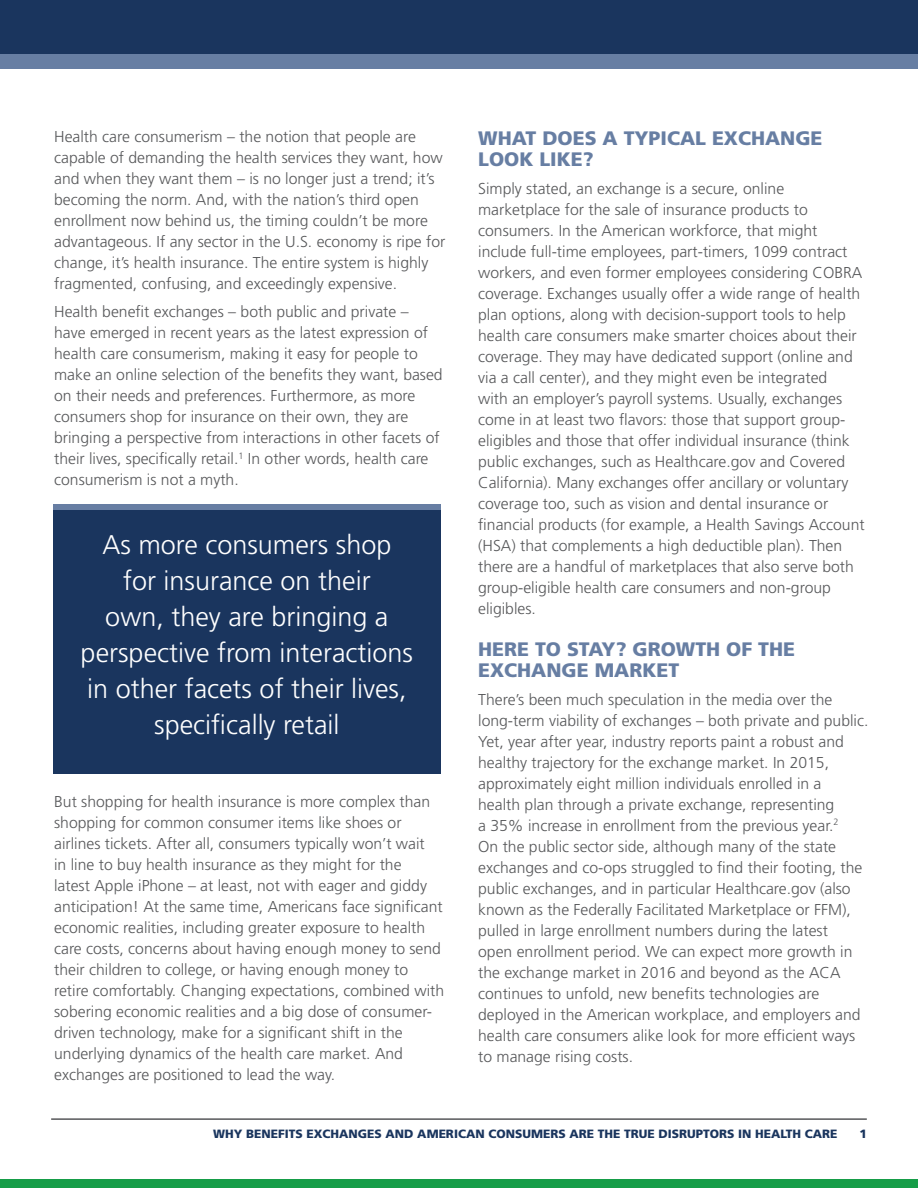
<style>
.page{position:relative;width:918px;height:1188px;background:#fff}
.page>*{position:absolute;margin:0;border:0;box-sizing:border-box;transform-origin:0 0}
.t1{font:300 27px/36px "Frutiger LT Std";color:#fff;text-align:center}
.t2{font:900 19.5px/21px "Frutiger LT Std";color:#677ea3}
.t3{font:300 15.75px/21px "Frutiger LT Std";color:#57585a}
.t4{font:900 12px "Frutiger LT Std";color:#1a355e}
</style>
<div class="page">
<div style="left:0;top:0;width:918px;height:1175px;background:#1a355e"></div>
<div style="left:0;top:54px;width:918px;height:179px;background:#677ea3"></div>
<div style="left:0;top:69px;width:918px;height:1119px;background:#fff"></div>
<div style="left:0;top:1180px;width:918px;height:8px;background:#169d48"></div>
<hr style="left:51px;top:1118px;width:816px;height:2px;background:#57585a">
<div style="left:53px;top:504px;width:388px;height:270px;background:#1a355e"></div>
<div style="left:53px;top:504px;width:388px;height:5px;background:#677ea3"></div>
<p class="t3" style="left:54px;top:127px;width:393px">Health care consumerism – the notion that people are capable of demanding the health services they want, how and when they want them – is no longer just a trend; it’s becoming the norm. And, with the nation’s third open enrollment now behind us, the timing couldn’t be more advantageous. If any sector in the U.S. economy is ripe for change, it’s health insurance. The entire system is highly fragmented, confusing, and exceedingly expensive.</p>
<p class="t3" style="left:54px;top:301px;width:390px">Health benefit exchanges – both public and private – have emerged in recent years as the latest expression of health care consumerism, making it easy for people to make an online selection of the benefits they want, based on their needs and preferences. Furthermore, as more consumers shop for insurance on their own, they are bringing a perspective from interactions in other facets of their lives, specifically retail.<sup>1</sup> In other words, health care consumerism is not a myth.</p>
<h1 class="t1" style="left:81px;top:527px;width:334px">As more consumers shop<br>for insurance on their<br>own, they are bringing a perspective from interactions in other facets of their lives, specifically retail</h1>
<p class="t3" style="left:54px;top:791px;width:392px">But shopping for health insurance is more complex than shopping for common consumer items like shoes or airlines tickets. After all, consumers typically won’t wait<br>in line to buy health insurance as they might for the<br>latest Apple iPhone – at least, not with eager and giddy anticipation! At the same time, Americans face significant economic realities, including greater exposure to health care costs, concerns about having enough money to send their children to college, or having enough money to retire comfortably. Changing expectations, combined with sobering economic realities and a big dose of consumer&shy;driven technology, make for a significant shift in the underlying dynamics of the health care market. And exchanges are positioned to lead the way.</p>
<p class="t2" style="left:478px;top:128px;width:346px">WHAT DOES A TYPICAL EXCHANGE<br>LOOK LIKE?</p>
<p class="t3" style="left:478px;top:178px;width:388px">Simply stated, an exchange is a secure, online marketplace for the sale of insurance products to consumers. In the American workforce, that might include full-time employees, part-timers, 1099 contract workers, and even former employees considering COBRA coverage. Exchanges usually offer a wide range of health plan options, along with decision-support tools to help health care consumers make smarter choices about their coverage. They may have dedicated support (online and via a call center), and they might even be integrated<br>with an employer’s payroll systems. Usually, exchanges come in at least two flavors: those that support group&shy;eligibles and those that offer individual insurance (think public exchanges, such as Healthcare.gov and Covered California). Many exchanges offer ancillary or voluntary coverage too, such as vision and dental insurance or financial products (for example, a Health Savings Account (HSA) that complements a high deductible plan). Then there are a handful of marketplaces that also serve both group-eligible health care consumers and non-group eligibles.</p>
<p class="t2" style="left:478px;top:639px;width:318px">HERE TO STAY? GROWTH OF THE<br>EXCHANGE MARKET</p>
<p class="t3" style="left:478px;top:689px;width:392px">There’s been much speculation in the media over the long-term viability of exchanges – both private and public.<br>Yet, year after year, industry reports paint a robust and healthy trajectory for the exchange market. In 2015, approximately eight million individuals enrolled in a<br>health plan through a private exchange, representing<br>a 35% increase in enrollment from the previous year.<sup>2<br></sup>On the public sector side, although many of the state exchanges and co-ops struggled to find their footing, the public exchanges, and in particular Healthcare.gov (also known as the Federally Facilitated Marketplace or FFM), pulled in large enrollment numbers during the latest<br>open enrollment period. We can expect more growth in the exchange market in 2016 and beyond as the ACA continues to unfold, new benefits technologies are deployed in the American workplace, and employers and health care consumers alike look for more efficient ways to manage rising costs.</p>
<p class="t4" style="left:213px;top:1126px;width:626px">WHY BENEFITS EXCHANGES AND AMERICAN CONSUMERS ARE THE TRUE DISRUPTORS IN HEALTH CARE</p>
<p class="t4" style="left:859px;top:1126px;width:9px">1</p>
</div>
